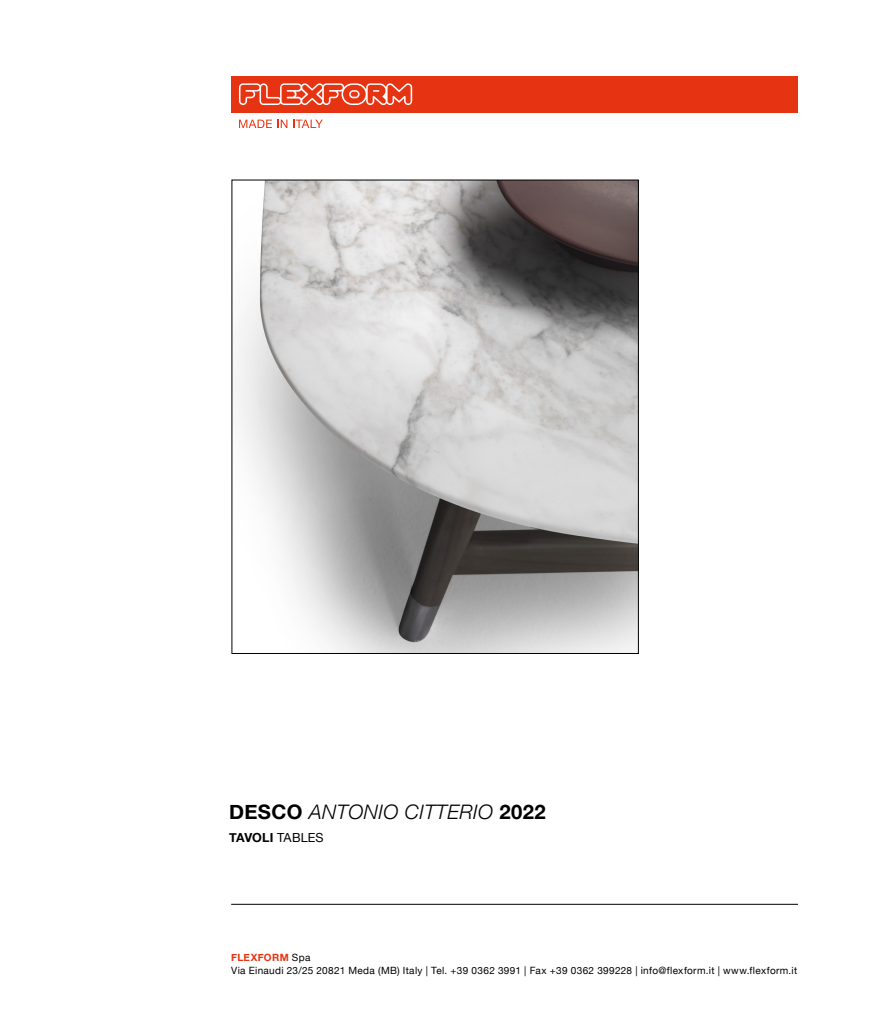
<style>
.page{position:relative;width:869px;height:1010px;background:#fff}
.page>*{position:absolute;margin:0;border:0;box-sizing:border-box;transform-origin:0 0}
.t1{font:italic 300 20px "Helvetica Neue";letter-spacing:.02em;color:#000}
.t2{font:700 12.5px "Helvetica Neue";color:#000}
.t3{font:10px/12.5px "Helvetica Neue";letter-spacing:.035em;color:#000}
.s1{font-weight:700;font-style:normal}
.s2{font-weight:400}
.s3{font-weight:700;color:#e63312}
</style>
<div class="page">
<div style="left:231px;top:76px;width:566px;height:36px;background:#e63312"></div>
<svg style="left:239px;top:83px;width:173px;height:22px"></svg>
<svg style="left:239px;top:120px;width:48px;height:8px"></svg>
<svg style="left:293px;top:120px;width:30px;height:8px"></svg>
<hr style="left:231px;top:904px;width:566px;height:1px;background:#000">
<img style="left:235px;top:182px;width:401px;height:470px">
<h1 class="t1" style="left:229px;top:796px;width:318px"><span class="s1">DESCO</span> ANTONIO CITTERIO <span class="s1">2022</span></h1>
<p class="t2" style="left:229px;top:828px;width:96px">TAVOLI <span class="s2">TABLES</span></p>
<p class="t3" style="left:231px;top:952px;width:567px"><span class="s3">FLEXFORM</span> Spa<br>Via Einaudi 23/25 20821 Meda (MB) Italy | Tel. +39 0362 3991 | Fax +39 0362 399228 | info@flexform.it | www.flexform.it</p>
</div>
